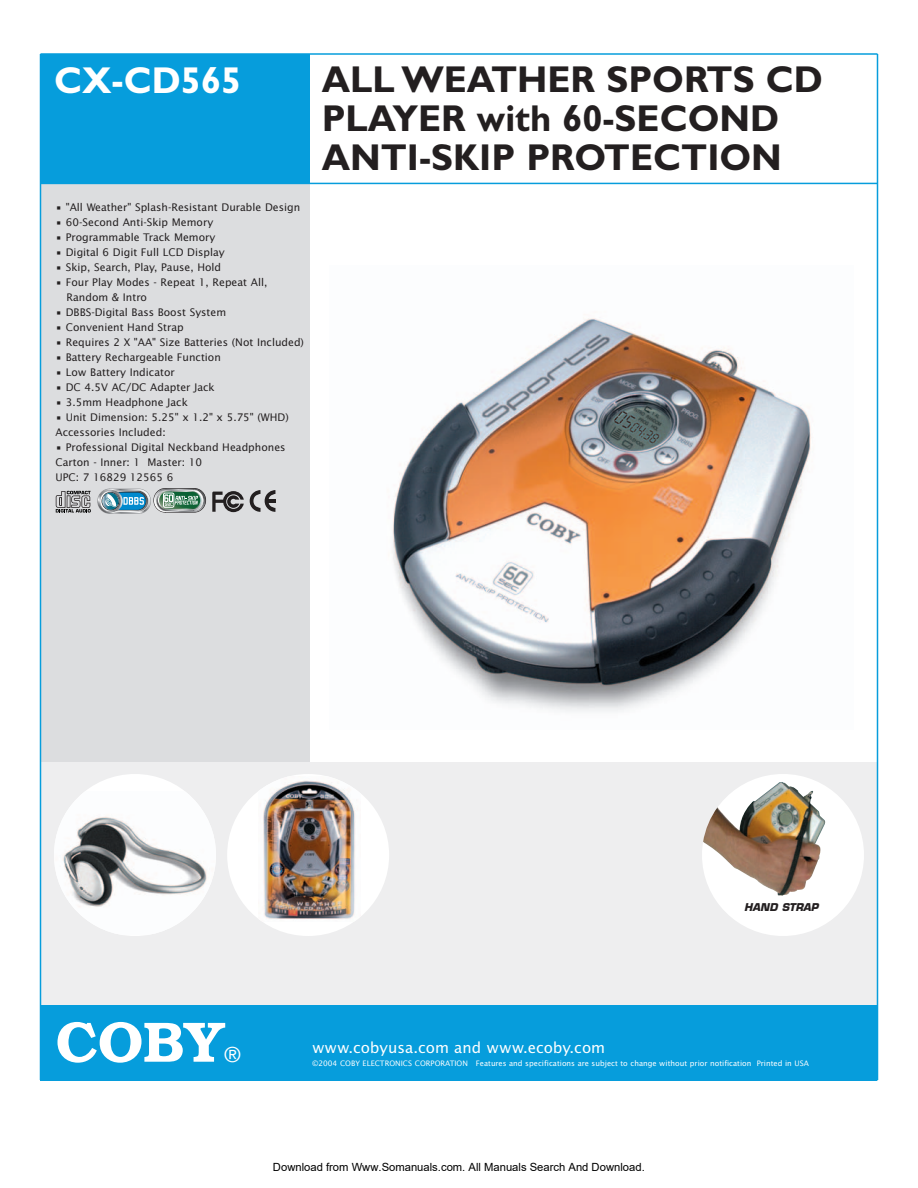
<style>
.page{position:relative;width:918px;height:1188px;background:#fff}
.page>*{position:absolute;margin:0;border:0;box-sizing:border-box;transform-origin:0 0}
.t1{font:600 57px "Bookman";color:#fff}
.t2{font:700 37.5px/39px "Gill Sans";color:#231f20}
.t3{font:700 37.5px "Gill Sans";color:#fff}
.t4{font:21px "Helvetica Neue";color:#fff}
.t5{font:15px "Lucida Sans";color:#fff}
.t6{font:11.25px "Arial";color:#000}
.t7{font:10.5px/15px "Lucida Sans";color:#231f20}
.t8{font:italic 700 10.5px "Eurostile";color:#231f20}
.t9{font:7.5px "Lucida Sans";color:#fff}
</style>
<div class="page">
<div style="left:40px;top:54px;width:270px;height:130px;background:#069ddc"></div>
<div style="left:40px;top:1005px;width:838px;height:76px;background:#069ddc"></div>
<div style="left:40px;top:762px;width:838px;height:243px;background:#eeeeef"></div>
<div style="left:40px;top:183px;width:270px;height:579px;background:#dcdddf"></div>
<hr style="left:40px;top:183px;width:838px;height:1px;background:#069ddc">
<hr style="left:40px;top:53px;width:838px;height:2px;background:#069ddc">
<hr style="left:877px;top:54px;width:1px;height:1026px;background:#069ddc">
<hr style="left:40px;top:54px;width:1px;height:1026px;background:#069ddc">
<div style="left:54px;top:774px;width:162px;height:162px;background:#fff;border-radius:50%"></div>
<img style="left:62px;top:816px;width:145px;height:91px">
<img style="left:392px;top:318px;width:419px;height:394px">
<svg style="left:250px;top:490px;width:26px;height:22px"></svg>
<svg style="left:56px;top:491px;width:35px;height:22px"></svg>
<svg style="left:212px;top:491px;width:32px;height:21px"></svg>
<svg style="left:97px;top:488px;width:109px;height:26px"></svg>
<div style="left:163px;top:493px;width:11px;height:14px;border:1px solid #fff;border-radius:2px"></div>
<div style="left:227px;top:774px;width:162px;height:162px;background:#fff;border-radius:50%"></div>
<img style="left:263px;top:780px;width:92px;height:139px">
<div style="left:702px;top:774px;width:162px;height:162px;background:#fff;border-radius:50%"></div>
<img style="left:703px;top:782px;width:122px;height:114px">
<h2 class="t3" style="left:54px;top:67px;width:189px">CX-CD565</h2>
<h2 class="t2" style="left:322px;top:63px;width:503px">ALL WEATHER SPORTS CD<br>PLAYER with 60-SECOND<br>ANTI-SKIP PROTECTION</h2>
<p class="t7" style="left:56px;top:200px;width:246px">• "All Weather" Splash-Resistant Durable Design</p>
<p class="t7" style="left:56px;top:215px;width:159px">• 60-Second Anti-Skip Memory</p>
<p class="t7" style="left:56px;top:230px;width:162px">• Programmable Track Memory</p>
<p class="t7" style="left:56px;top:245px;width:171px">• Digital 6 Digit Full LCD Display</p>
<p class="t7" style="left:56px;top:260px;width:167px">• Skip, Search, Play, Pause, Hold</p>
<p class="t7" style="left:66px;top:275px;width:203px;text-indent:-11px">• Four Play Modes - Repeat 1, Repeat All,<br>Random &amp; Intro</p>
<p class="t7" style="left:56px;top:305px;width:172px">• DBBS-Digital Bass Boost System</p>
<p class="t7" style="left:56px;top:320px;width:130px">• Convenient Hand Strap</p>
<p class="t7" style="left:56px;top:335px;width:250px">• Requires 2 X "AA" Size Batteries (Not Included)</p>
<p class="t7" style="left:56px;top:350px;width:167px">• Battery Rechargeable Function</p>
<p class="t7" style="left:56px;top:365px;width:121px">• Low Battery Indicator</p>
<p class="t7" style="left:56px;top:380px;width:161px">• DC 4.5V AC/DC Adapter Jack</p>
<p class="t7" style="left:56px;top:395px;width:134px">• 3.5mm Headphone Jack</p>
<p class="t7" style="left:56px;top:410px;width:235px">• Unit Dimension: 5.25" x 1.2" x 5.75" (WHD)<br>Accessories Included:</p>
<p class="t7" style="left:56px;top:440px;width:232px">• Professional Digital Neckband Headphones<br>Carton - Inner: 1 Master: 10<br>UPC: 7 16829 12565 6</p>
<p class="t8" style="left:744px;top:903px;width:76px">HAND STRAP</p>
<h1 class="t1" style="left:56px;top:1009px;width:170px">COBY</h1>
<h3 class="t4" style="left:224px;top:1047px;width:18px">®</h3>
<h3 class="t5" style="left:312px;top:1042px;width:295px">www.cobyusa.com and www.ecoby.com</h3>
<p class="t9" style="left:312px;top:1060px;width:498px">©2004 COBY ELECTRONICS CORPORATION Features and specifications are subject to change without prior notification Printed in USA</p>
<p class="t6" style="left:273px;top:1160px;width:373px">Download from Www.Somanuals.com. All Manuals Search And Download.</p>
</div>
